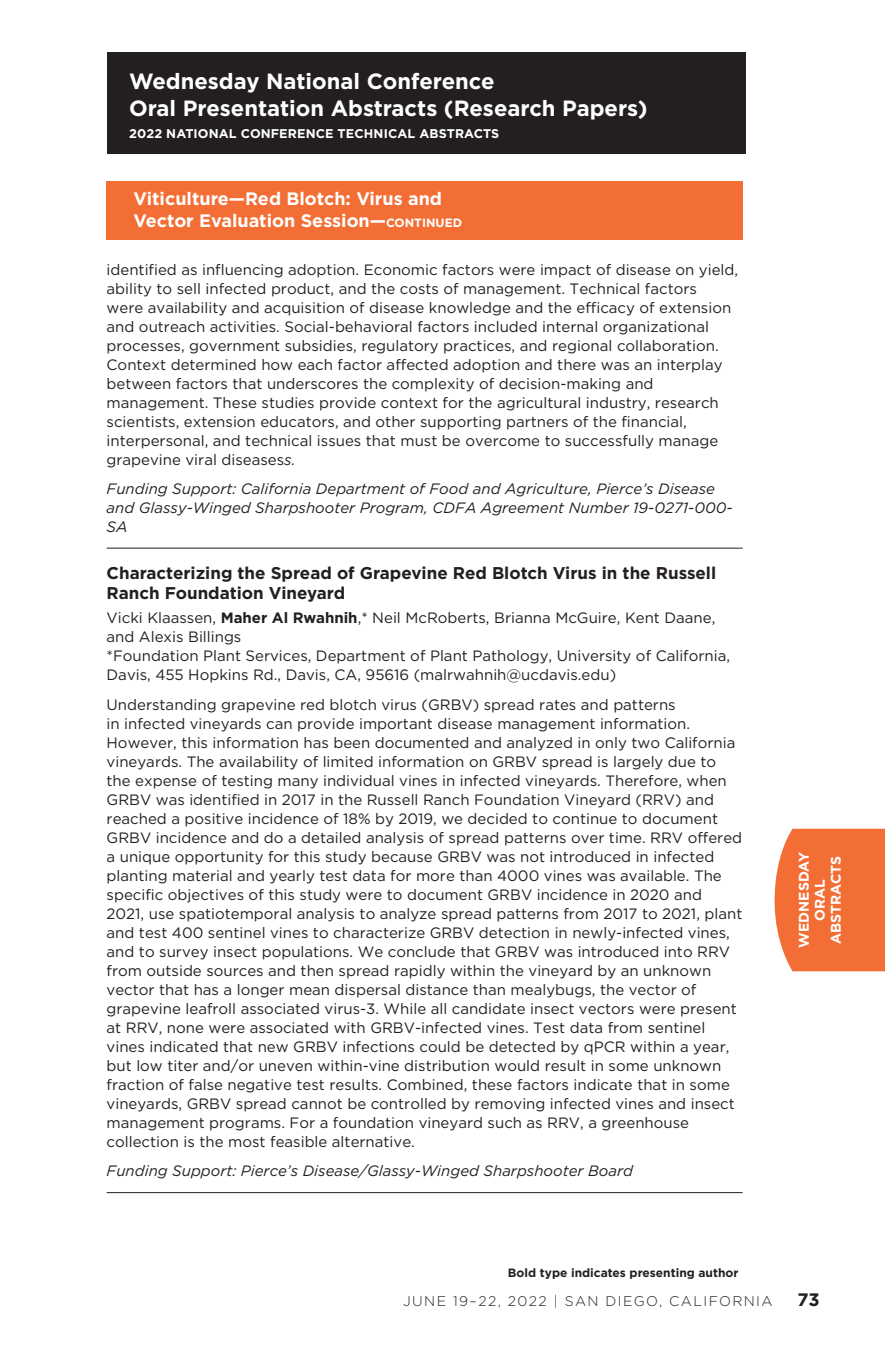
<style>
.page{position:relative;width:885px;height:1354px;background:#fff}
.page>*{position:absolute;margin:0;border:0;box-sizing:border-box;transform-origin:0 0}
.t1{font:700 22px/26.4px "Gotham HTF";color:#fff}
.Subhead___Orange{font:700 18px/22px "Gotham HTF";color:#fff}
.t2{font:700 18px "Gotham HTF";color:#231f20}
.Title-1{font:700 17px/20px "Gotham HTF";color:#231f20}
.body_text{font:15px/19px "Gotham HTF";color:#231f20}
.Funding{font:italic 15px/19px "Gotham HTF";color:#231f20}
.author-info_copy{font:15px/19px "Gotham HTF";color:#231f20}
.author-info{font:15px/19px "Gotham HTF";color:#231f20}
.t3{font:300 14px "Gotham HTF";letter-spacing:.1em;color:#231f20}
.t4{font:700 14px/16px "Gotham HTF";color:#fff;text-align:center}
.t5{font:700 12.6px "Gotham HTF";letter-spacing:.01em;color:#fff}
.t6{font:700 12px "Gotham HTF";color:#231f20}
.s1{font-size:12px}
.s2{font-style:italic}
.s3{font-weight:700}
</style>
<div class="page">
<div style="left:107px;top:53px;width:639px;height:101px;background:#231f20"></div>
<hr style="left:107px;top:548px;width:636px;height:1px;background:#231f20">
<hr style="left:107px;top:1192px;width:636px;height:1px;background:#231f20">
<div style="left:107px;top:182px;width:636px;height:58px;background:#f26e35"></div>
<div style="left:775px;top:829px;width:110px;height:142px;background:#f26e35"></div>
<h1 class="t1" style="left:129px;top:68px;width:520px">Wednesday National Conference<br>Oral Presentation Abstracts (Research Papers)</h1>
<p class="t5" style="left:129px;top:126px;width:372px">2022 NATIONAL CONFERENCE TECHNICAL ABSTRACTS</p>
<p class="Subhead___Orange" style="left:134px;top:187px;width:330px">Viticulture—Red Blotch: Virus and<br>Vector Evaluation Session—<span class="s1">CONTINUED</span></p>
<p class="body_text" style="left:107px;top:260px;width:633px">identified as influencing adoption. Economic factors were impact of disease on yield, ability to sell infected product, and the costs of management. Technical factors<br>were availability and acquisition of disease knowledge and the efficacy of extension and outreach activities. Social-behavioral factors included internal organizational processes, government subsidies, regulatory practices, and regional collaboration.<br>Context determined how each factor affected adoption and there was an interplay between factors that underscores the complexity of decision-making and management. These studies provide context for the agricultural industry, research scientists, extension educators, and other supporting partners of the financial, interpersonal, and technical issues that must be overcome to successfully manage grapevine viral diseases<span class="s2">s.</span></p>
<p class="Funding" style="left:107px;top:479px;width:628px">Funding Support: California Department of Food and Agriculture, Pierce’s Disease and Glassy-Winged Sharpshooter Program, CDFA Agreement Number 19-0271-000-<br>SA</p>
<p class="Title-1" style="left:107px;top:563px;width:611px">Characterizing the Spread of Grapevine Red Blotch Virus in the Russell<br>Ranch Foundation Vineyard</p>
<p class="author-info" style="left:107px;top:607px;width:610px">Vicki Klaassen, <span class="s3">Maher Al Rwahnih</span>,* Neil McRoberts, Brianna McGuire, Kent Daane, and Alexis Billings</p>
<p class="author-info_copy" style="left:107px;top:645px;width:625px">*Foundation Plant Services, Department of Plant Pathology, University of California,<br>Davis, 455 Hopkins Rd., Davis, CA, 95616 (malrwahnih@ucdavis.edu)</p>
<p class="body_text" style="left:107px;top:695px;width:637px">Understanding grapevine red blotch virus (GRBV) spread rates and patterns<br>in infected vineyards can provide important disease management information.<br>However, this information has been documented and analyzed in only two California vineyards. The availability of limited information on GRBV spread is largely due to the expense of testing many individual vines in infected vineyards. Therefore, when GRBV was identified in 2017 in the Russell Ranch Foundation Vineyard (RRV) and reached a positive incidence of 18% by 2019, we decided to continue to document GRBV incidence and do a detailed analysis of spread patterns over time. RRV offered a unique opportunity for this study because GRBV was not introduced in infected planting material and yearly test data for more than 4000 vines was available. The specific objectives of this study were to document GRBV incidence in 2020 and 2021, use spatiotemporal analysis to analyze spread patterns from 2017 to 2021, plant and test 400 sentinel vines to characterize GRBV detection in newly-infected vines, and to survey insect populations. We conclude that GRBV was introduced into RRV from outside sources and then spread rapidly within the vineyard by an unknown vector that has a longer mean dispersal distance than mealybugs, the vector of grapevine leafroll associated virus-3. While all candidate insect vectors were present at RRV, none were associated with GRBV-infected vines. Test data from sentinel vines indicated that new GRBV infections could be detected by qPCR within a year, but low titer and/or uneven within-vine distribution would result in some unknown fraction of false negative test results. Combined, these factors indicate that in some vineyards, GRBV spread cannot be controlled by removing infected vines and insect management programs. For a foundation vineyard such as RRV, a greenhouse collection is the most feasible alternative.</p>
<p class="Funding" style="left:107px;top:1161px;width:528px">Funding Support: Pierce’s Disease/Glassy-Winged Sharpshooter Board</p>
<p class="t6" style="left:508px;top:1265px;width:232px">Bold type indicates presenting author</p>
<p class="t4" style="left:796px;top:947px;width:97px;rotate:-90deg">WEDNESDAY<br>ORAL<br>ABSTRACTS</p>
<p class="t3" style="left:403px;top:1294px;width:371px">JUNE 19–22, 2022 | SAN DIEGO, CALIFORNIA</p>
<p class="t2" style="left:797px;top:1289px;width:24px">73</p>
</div>
